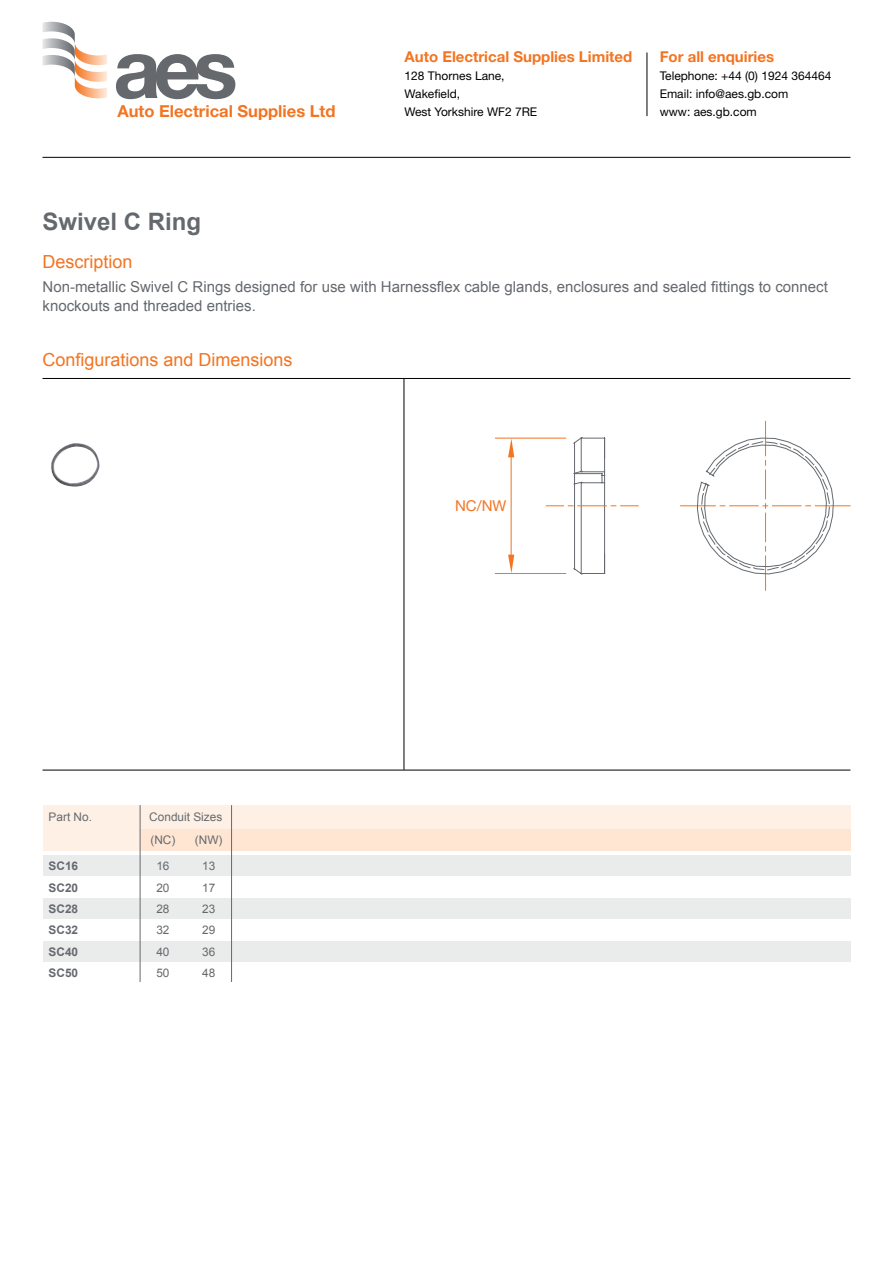
<style>
.page{position:relative;width:893px;height:1263px;background:#fff}
.page>*{position:absolute;margin:0;border:0;box-sizing:border-box;transform-origin:0 0}
.t1{font:700 24px "Arial";color:#65696e}
.t2{font:18px "Arial";color:#f37421}
.t3{font:700 16.5px "Helvetica Neue";color:#f37421}
.t4{font:15px/19.5px "Arial";color:#65696e}
.t5{font:700 15px "Helvetica Neue";color:#f37421}
.t6{font:15px "Helvetica Neue";color:#f37421}
.t7{font:12px/18px "Helvetica Neue";color:#000}
.t8{font:11.85px/21.3px "Arial";color:#65696e;text-align:justify}
.t9{font:700 11.85px/21.3px "Arial";color:#65696e;text-align:justify}
</style>
<div class="page">
<hr style="left:43px;top:157px;width:807px;height:1px;background:#000">
<hr style="left:43px;top:378px;width:807px;height:1px;background:#000">
<div style="left:43px;top:855px;width:807px;height:22px;background:#eaebeb"></div>
<div style="left:43px;top:898px;width:807px;height:21px;background:#eaebeb"></div>
<div style="left:43px;top:941px;width:807px;height:21px;background:#eaebeb"></div>
<div style="left:43px;top:805px;width:807px;height:46px;background:#fff0e5"></div>
<div style="left:140px;top:829px;width:710px;height:22px;background:#fee6d3"></div>
<hr style="left:140px;top:805px;width:1px;height:177px;background:#65696e">
<hr style="left:231px;top:805px;width:1px;height:177px;background:#65696e">
<hr style="left:681px;top:505px;width:34px;height:1px;background:#f37421">
<hr style="left:815px;top:505px;width:35px;height:1px;background:#f37421">
<hr style="left:765px;top:421px;width:1px;height:35px;background:#f37421">
<hr style="left:765px;top:556px;width:1px;height:34px;background:#f37421">
<svg style="left:697px;top:438px;width:137px;height:136px"></svg>
<svg style="left:546px;top:437px;width:92px;height:138px"></svg>
<hr style="left:495px;top:438px;width:71px;height:1px;background:#f37421">
<hr style="left:495px;top:573px;width:71px;height:1px;background:#f37421">
<svg style="left:508px;top:438px;width:6px;height:135px"></svg>
<img style="left:51px;top:443px;width:49px;height:44px">
<hr style="left:43px;top:770px;width:807px;height:1px;background:#000">
<hr style="left:404px;top:378px;width:1px;height:392px;background:#000">
<hr style="left:647px;top:53px;width:1px;height:63px;background:#000">
<svg style="left:116px;top:54px;width:119px;height:45px"></svg>
<svg style="left:43px;top:22px;width:64px;height:76px"></svg>
<p class="t5" style="left:405px;top:48px;width:229px">Auto Electrical Supplies Limited</p>
<p class="t7" style="left:405px;top:67px;width:134px">128 Thornes Lane,<br>Wakefield,<br>West Yorkshire WF2 7RE</p>
<p class="t5" style="left:660px;top:48px;width:116px">For all enquiries</p>
<p class="t7" style="left:660px;top:67px;width:173px">Telephone: +44 (0) 1924 364464<br>Email: info@aes.gb.com</p>
<p class="t3" style="left:117px;top:101px;width:220px">Auto Electrical Supplies Ltd</p>
<p class="t7" style="left:660px;top:103px;width:99px">www: aes.gb.com</p>
<h1 class="t1" style="left:43px;top:208px;width:160px">Swivel C Ring</h1>
<p class="t2" style="left:43px;top:252px;width:92px">Description</p>
<p class="t4" style="left:43px;top:277px;width:787px">Non-metallic Swivel C Rings designed for use with Harnessflex cable glands, enclosures and sealed fittings to connect knockouts and threaded entries.</p>
<p class="t2" style="left:43px;top:350px;width:252px">Configurations and Dimensions</p>
<p class="t8" style="left:49px;top:806px;width:45px">Part No.</p>
<p class="t8" style="left:149px;top:806px;width:75px;line-height:22.8px">Conduit Sizes (NC) (NW)</p>
<p class="t9" style="left:49px;top:855px;width:31px">SC16<br>SC20<br>SC28<br>SC32<br>SC40<br>SC50</p>
<p class="t8" style="left:156px;top:855px;width:15px">16<br>20<br>28<br>32<br>40<br>50</p>
<p class="t8" style="left:202px;top:855px;width:15px">13<br>17<br>23<br>29<br>36<br>48</p>
<p class="t6" style="left:455px;top:496px;width:53px">NC/NW</p>
</div>
